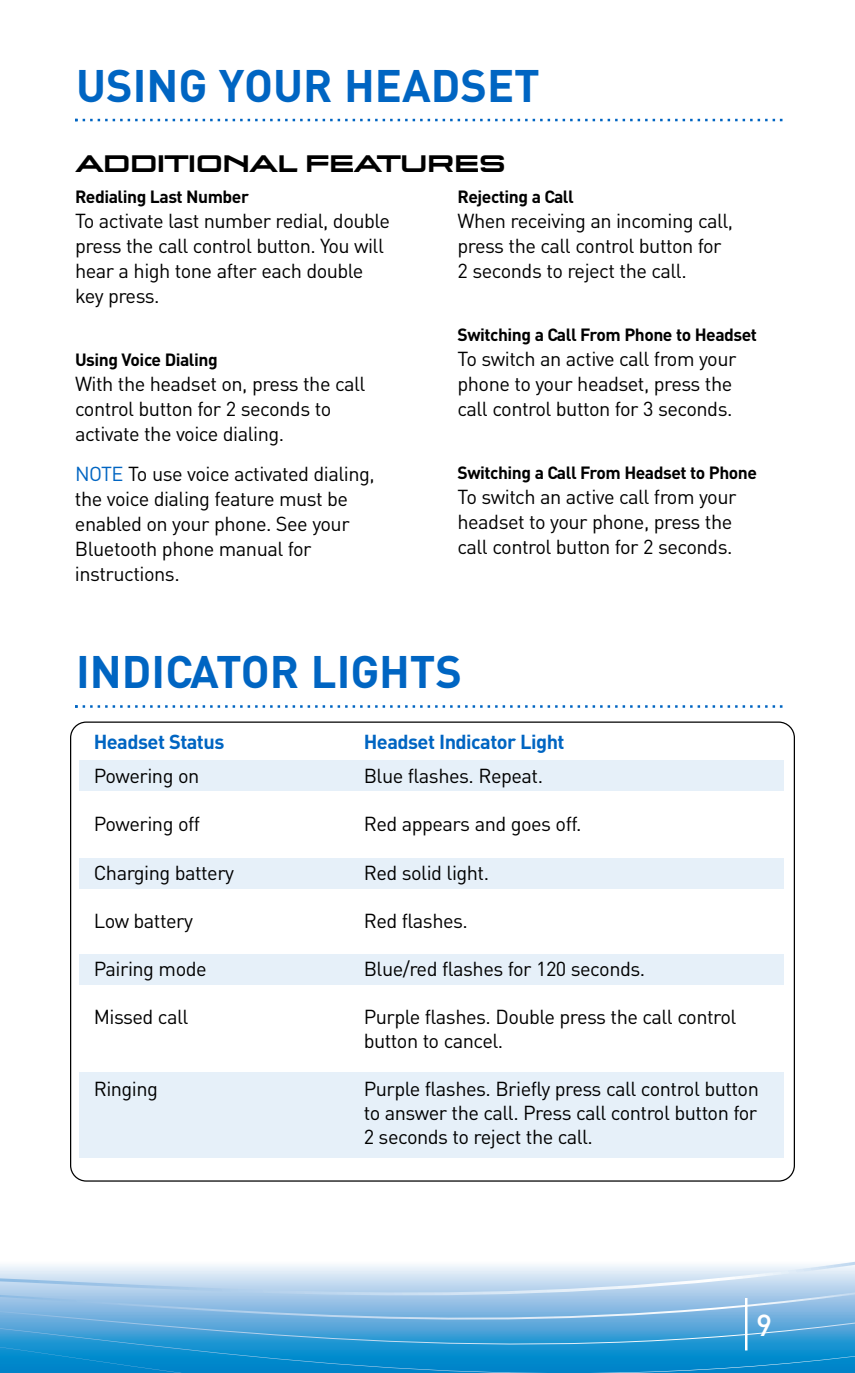
<style>
.page{position:relative;width:855px;height:1373px;background:#fff}
.page>*{position:absolute;margin:0;border:0;box-sizing:border-box;transform-origin:0 0}
.t1{font:700 45px "DIN";color:#0065c2}
.t2{font:500 30px "DIN";color:#fff}
.t3{font:700 25px "Q Type Ext";letter-spacing:-.05em;color:#000}
.t4{font:20px/25px "DIN";letter-spacing:-.025em;color:#000}
.t5{font:700 20px "DIN";letter-spacing:-.025em;color:#0065c2}
.t6{font:700 17.5px "DIN";letter-spacing:-.025em;color:#000}
.s1{color:#0065c2}
</style>
<div class="page">
<svg style="left:0;top:1261px;width:855px;height:40px"></svg>
<div style="left:0;top:1301px;width:855px;height:5px;background:#94bfe5"></div>
<svg style="left:0;top:1306px;width:855px;height:66px;background:#3b9dd5"></svg>
<hr style="left:745px;top:1298px;width:2px;height:52px;background:#fff">
<svg style="left:76px;top:119px;width:706px;height:2px"></svg>
<div style="left:70px;top:721px;width:725px;height:460px;border:2px solid #000;border-radius:16px"></div>
<div style="left:79px;top:761px;width:705px;height:30px;background:#e6f0f9"></div>
<div style="left:79px;top:858px;width:705px;height:30px;background:#e6f0f9"></div>
<div style="left:79px;top:955px;width:705px;height:30px;background:#e6f0f9"></div>
<div style="left:79px;top:1072px;width:705px;height:86px;background:#e6f0f9"></div>
<svg style="left:76px;top:705px;width:706px;height:3px"></svg>
<h1 class="t1" style="left:76px;top:59px;width:465px">USING YOUR HEADSET</h1>
<p class="t3" style="left:75px;top:155px;width:433px">ADDITIONAL FEATURES</p>
<p class="t6" style="left:75px;top:187px;width:176px">Redialing Last Number</p>
<p class="t4" style="left:75px;top:208px;width:317px">To activate last number redial, double press the call control button. You will hear a high tone after each double key press.</p>
<p class="t6" style="left:75px;top:349px;width:144px">Using Voice Dialing</p>
<p class="t4" style="left:75px;top:371px;width:292px">With the headset on, press the call control button for 2 seconds to activate the voice dialing.</p>
<p class="t4" style="left:75px;top:461px;width:301px"><span class="s1">NOTE</span> To use voice activated dialing, the voice dialing feature must be enabled on your phone. See your<br>Bluetooth phone manual for instructions.</p>
<p class="t6" style="left:458px;top:187px;width:118px">Rejecting a Call</p>
<p class="t4" style="left:458px;top:208px;width:277px">When receiving an incoming call, press the call control button for<br>2 seconds to reject the call.</p>
<p class="t6" style="left:458px;top:324px;width:301px">Switching a Call From Phone to Headset</p>
<p class="t4" style="left:458px;top:346px;width:281px">To switch an active call from your phone to your headset, press the call control button for 3 seconds.</p>
<p class="t6" style="left:458px;top:462px;width:301px">Switching a Call From Headset to Phone</p>
<p class="t4" style="left:458px;top:483px;width:281px">To switch an active call from your headset to your phone, press the call control button for 2 seconds.</p>
<h1 class="t1" style="left:76px;top:645px;width:387px">INDICATOR LIGHTS</h1>
<p class="t5" style="left:94px;top:730px;width:132px">Headset Status</p>
<p class="t5" style="left:364px;top:730px;width:202px">Headset Indicator Light</p>
<p class="t4" style="left:94px;top:763px;width:107px">Powering on</p>
<p class="t4" style="left:364px;top:763px;width:181px">Blue flashes. Repeat.</p>
<p class="t4" style="left:94px;top:811px;width:108px">Powering off</p>
<p class="t4" style="left:364px;top:811px;width:219px">Red appears and goes off.</p>
<p class="t4" style="left:94px;top:859px;width:142px">Charging battery</p>
<p class="t4" style="left:364px;top:859px;width:127px">Red solid light.</p>
<p class="t4" style="left:94px;top:907px;width:101px">Low battery</p>
<p class="t4" style="left:364px;top:907px;width:106px">Red flashes.</p>
<p class="t4" style="left:94px;top:955px;width:114px">Pairing mode</p>
<p class="t4" style="left:364px;top:955px;width:283px">Blue/red flashes for 120 seconds.</p>
<p class="t4" style="left:94px;top:1003px;width:96px">Missed call</p>
<p class="t4" style="left:364px;top:1004px;width:374px;line-height:24px">Purple flashes. Double press the call control button to cancel.</p>
<p class="t4" style="left:94px;top:1075px;width:66px">Ringing</p>
<p class="t4" style="left:364px;top:1076px;width:397px;line-height:24px;text-align:justify">Purple flashes. Briefly press call control button to answer the call. Press call control button for 2 seconds to reject the call.</p>
<h2 class="t2" style="left:756px;top:1307px;width:17px">9</h2>
</div>
